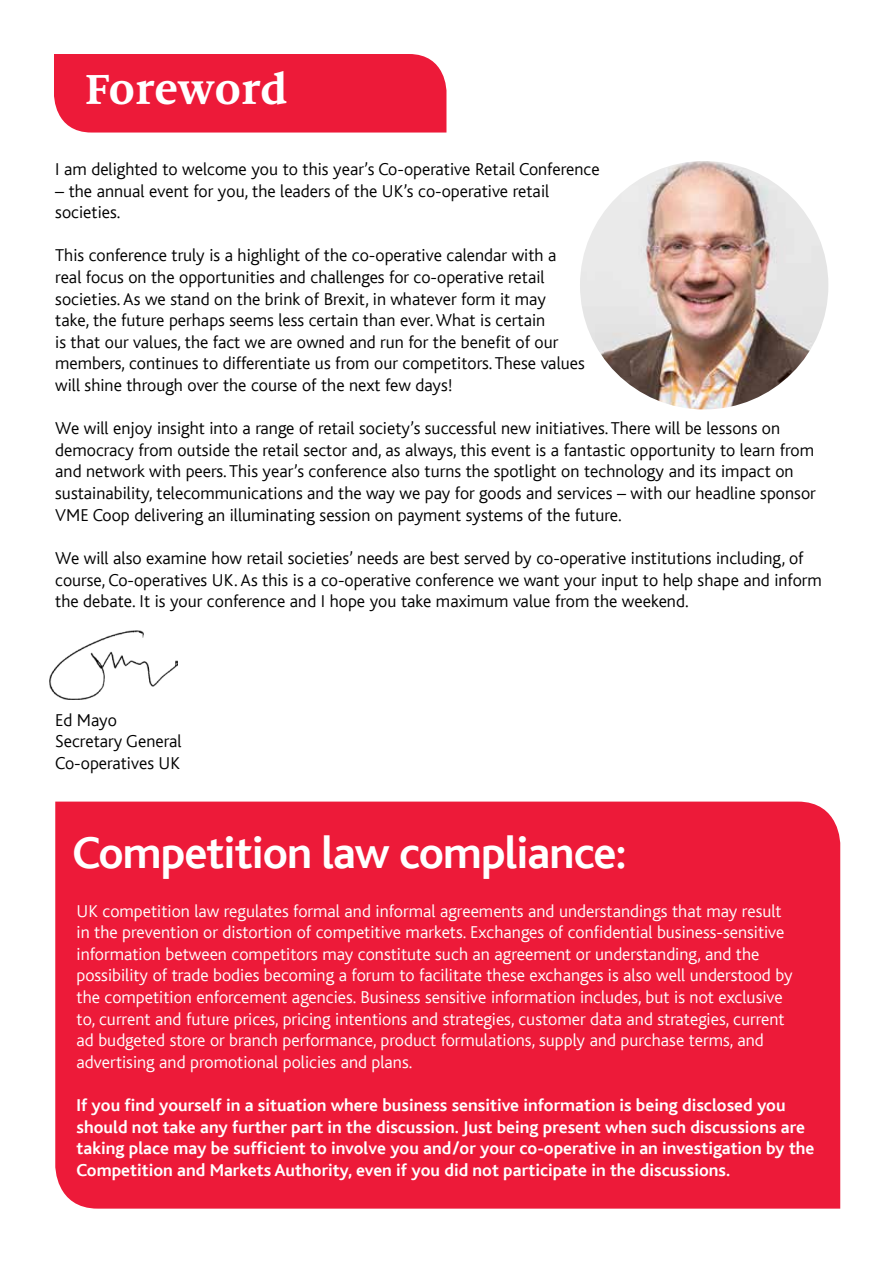
<style>
.page{position:relative;width:893px;height:1263px;background:#fff}
.page>*{position:absolute;margin:0;border:0;box-sizing:border-box;transform-origin:0 0}
.t1{font:700 46.5px "Bliss";letter-spacing:-.02em;color:#fff}
.t2{font:700 46.5px "Milo Serif OT";color:#fff}
.t3{font:300 18px/21.6px "Bliss";color:#000}
.t4{font:300 18px/21.6px "Bliss";color:#fff}
.t5{font:700 18px/21.6px "Bliss";color:#fff}
</style>
<div class="page">
<img style="left:580px;top:161px;width:248px;height:248px;border-radius:124px">
<img style="left:50px;top:630px;width:128px;height:69px">
<div style="left:55px;top:801px;width:785px;height:407px;background:#ed1a39"></div>
<div style="left:54px;top:54px;width:392px;height:79px;background:#ed1a39"></div>
<h1 class="t2" style="left:142px;top:64px;width:188px">Saturday</h1>
<h1 class="t2" style="left:85px;top:64px;width:157px">Forewo</h1>
<p class="t3" style="left:55px;top:159px;width:546px">I am delighted to welcome you to this year’s Co-operative Retail Conference</p>
<p class="t3" style="left:55px;top:180px;width:495px">– the annual event for you, the leaders of the UK’s co-operative retail societies.</p>
<p class="t3" style="left:55px;top:245px;width:531px">This conference truly is a highlight of the co-operative calendar with a real focus on the opportunities and challenges for co-operative retail societies. As we stand on the brink of Brexit, in whatever form it may<br>take, the future perhaps seems less certain than ever. What is certain<br>is that our values, the fact we are owned and run for the benefit of our members, continues to differentiate us from our competitors. These values will shine through over the course of the next few days!</p>
<p class="t3" style="left:55px;top:418px;width:762px">We will enjoy insight into a range of retail society’s successful new initiatives. There will be lessons on democracy from outside the retail sector and, as always, this event is a fantastic opportunity to learn from and network with peers. This year’s conference also turns the spotlight on technology and its impact on sustainability, telecommunications and the way we pay for goods and services – with our headline sponsor VME Coop delivering an illuminating session on payment systems of the future.</p>
<p class="t3" style="left:55px;top:547px;width:768px">We will also examine how retail societies’ needs are best served by co-operative institutions including, of course, Co-operatives UK. As this is a co-operative conference we want your input to help shape and inform the debate. It is your conference and I hope you take maximum value from the weekend.</p>
<p class="t3" style="left:55px;top:709px;width:128px">Ed Mayo<br>Secretary General<br>Co-operatives UK</p>
<h1 class="t1" style="left:73px;top:828px;width:555px">Competition law compliance:</h1>
<p class="t4" style="left:77px;top:900px;width:718px">UK competition law regulates formal and informal agreements and understandings that may result in the prevention or distortion of competitive markets. Exchanges of confidential business-sensitive information between competitors may constitute such an agreement or understanding, and the possibility of trade bodies becoming a forum to facilitate these exchanges is also well understood by the competition enforcement agencies. Business sensitive information includes, but is not exclusive to, current and future prices, pricing intentions and strategies, customer data and strategies, current ad budgeted store or branch performance, product formulations, supply and purchase terms, and advertising and promotional policies and plans.</p>
<p class="t5" style="left:77px;top:1095px;width:739px">If you find yourself in a situation where business sensitive information is being disclosed you should not take any further part in the discussion. Just being present when such discussions are taking place may be sufficient to involve you and/or your co-operative in an investigation by the Competition and Markets Authority, even if you did not participate in the discussions.</p>
</div>
